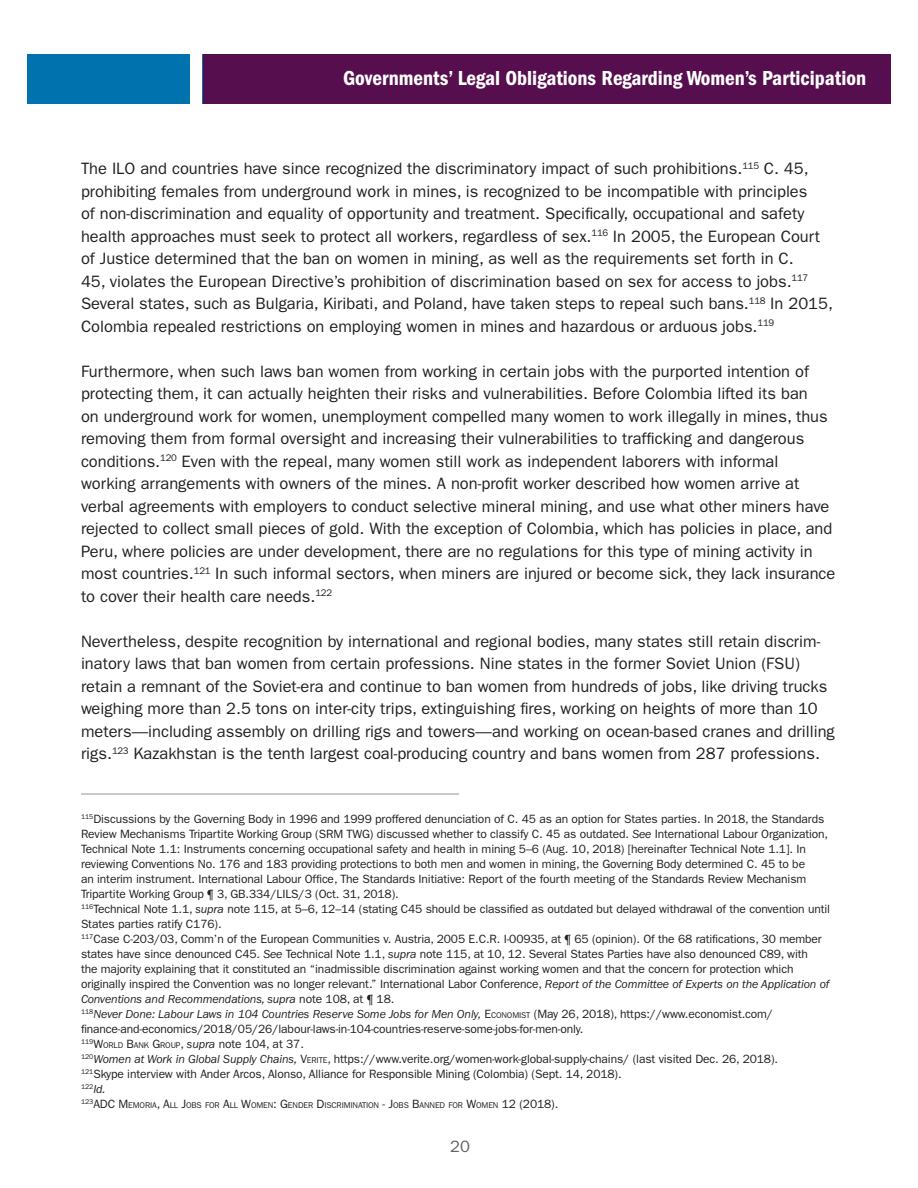
<style>
.page{position:relative;width:918px;height:1188px;background:#fff}
.page>*{position:absolute;margin:0;border:0;box-sizing:border-box;transform-origin:0 0}
.t1{font:600 condensed 21px "Franklin Gothic";color:#fff}
.t2{font:16.5px/22.5px "Franklin Gothic";color:#231f20}
.t3{font:16.5px "Franklin Gothic";color:#636366}
.t4{font:12px/15px "Franklin Gothic";letter-spacing:-.01em;color:#231f20}
.t5{font:8.4px "Franklin Gothic";letter-spacing:-.015em;color:#231f20}
.t6{font:7.05px "Franklin Gothic";color:#231f20}
.s1{font-style:italic}
.s2{font-style:inherit}
.s3{font-size:8.4px}
.s4{font-style:italic;font-size:12px}
.s5{font-size:12px}
</style>
<div class="page">
<hr style="left:81px;top:794px;width:378px;height:1px;background:#939598">
<div style="left:27px;top:54px;width:162px;height:50px;background:#0072ae"></div>
<div style="left:203px;top:54px;width:688px;height:50px;background:#570e4e"></div>
<p class="t1" style="left:343px;top:66px;width:524px">Governments’ Legal Obligations Regarding Women’s Participation</p>
<p class="t2" style="left:81px;top:158px;width:754px">The ILO and countries have since recognized the discriminatory impact of such prohibitions.<sup>115</sup> C. 45, prohibiting females from underground work in mines, is recognized to be incompatible with principles<br>of non-discrimination and equality of opportunity and treatment. Specifically, occupational and safety health approaches must seek to protect all workers, regardless of sex.<sup>116</sup> In 2005, the European Court of Justice determined that the ban on women in mining, as well as the requirements set forth in C.<br>45, violates the European Directive’s prohibition of discrimination based on sex for access to jobs.<sup>117<br></sup>Several states, such as Bulgaria, Kiribati, and Poland, have taken steps to repeal such bans.<sup>118</sup> In 2015, Colombia repealed restrictions on employing women in mines and hazardous or arduous jobs.<sup>119</sup></p>
<p class="t2" style="left:81px;top:360px;width:756px">Furthermore, when such laws ban women from working in certain jobs with the purported intention of protecting them, it can actually heighten their risks and vulnerabilities. Before Colombia lifted its ban<br>on underground work for women, unemployment compelled many women to work illegally in mines, thus removing them from formal oversight and increasing their vulnerabilities to trafficking and dangerous conditions.<sup>120</sup> Even with the repeal, many women still work as independent laborers with informal working arrangements with owners of the mines. A non-profit worker described how women arrive at verbal agreements with employers to conduct selective mineral mining, and use what other miners have rejected to collect small pieces of gold. With the exception of Colombia, which has policies in place, and Peru, where policies are under development, there are no regulations for this type of mining activity in most countries.<sup>121</sup> In such informal sectors, when miners are injured or become sick, they lack insurance to cover their health care needs.<sup>122</sup></p>
<p class="t2" style="left:81px;top:630px;width:755px">Nevertheless, despite recognition by international and regional bodies, many states still retain discrim&shy;inatory laws that ban women from certain professions. Nine states in the former Soviet Union (FSU) retain a remnant of the Soviet-era and continue to ban women from hundreds of jobs, like driving trucks weighing more than 2.5 tons on inter-city trips, extinguishing fires, working on heights of more than 10 meters—including assembly on drilling rigs and towers—and working on ocean-based cranes and drilling rigs.<sup>123</sup> Kazakhstan is the tenth largest coal-producing country and bans women from 287 professions.</p>
<p class="t4" style="left:81px;top:811px;width:749px"><sup>115</sup>Discussions by the Governing Body in 1996 and 1999 proffered denunciation of C. 45 as an option for States parties. In 2018, the Standards Review Mechanisms Tripartite Working Group (SRM TWG) discussed whether to classify C. 45 as outdated. <span class="s1">See</span> International Labour Organization, Technical Note 1.1: Instruments concerning occupational safety and health in mining 5–6 (Aug. 10, 2018) [hereinafter Technical Note 1.1]. In reviewing Conventions No. 176 and 183 providing protections to both men and women in mining, the Governing Body determined C. 45 to be<br>an interim instrument. International Labour Office, The Standards Initiative: Report of the fourth meeting of the Standards Review Mechanism Tripartite Working Group ¶ 3, GB.334/LILS/3 (Oct. 31, 2018).</p>
<p class="t4" style="left:81px;top:901px;width:751px"><sup>116</sup>Technical Note 1.1, <span class="s1">supra</span> note 115, at 5–6, 12–14 (stating C45 should be classified as outdated but delayed withdrawal of the convention until<br>States parties ratify C176).</p>
<p class="t4" style="left:81px;top:931px;width:750px"><sup>117</sup>Case C-203/03, Comm’n of the European Communities v. Austria, 2005 E.C.R. I-00935, at ¶ 65 (opinion). Of the 68 ratifications, 30 member states have since denounced C45. <span class="s1">See</span> Technical Note 1.1, <span class="s1">supra</span> note 115, at 10, 12. Several States Parties have also denounced C89, with<br>the majority explaining that it constituted an “inadmissible discrimination against working women and that the concern for protection which originally inspired the Convention was no longer relevant.” International Labor Conference, <span class="s1">Report of the Committee of Experts on the Application of Conventions and Recommendations, supra</span> note 108, at ¶ 18.</p>
<p class="t4" style="left:81px;top:1006px;width:694px"><sup>118</sup><span class="s1">Never Done: Labour Laws in 104 Countries Reserve Some Jobs for Men Only,</span> <span class="s2">E</span><span class="s3">CONOMIST</span> (May 26, 2018), https://www.economist.com/ finance-and-economics/2018/05/26/labour-laws-in-104-countries-reserve-some-jobs-for-men-only.</p>
<p class="t4" style="left:81px;top:1036px;width:224px"><sup>119</sup><span class="s2">W</span><span class="s3">ORLD</span> <span class="s2">B</span><span class="s3">ANK</span> <span class="s2">G</span><span class="s3">ROU P</span>, <span class="s1">supra</span> note 104, at 37.</p>
<p class="t4" style="left:81px;top:1051px;width:699px"><sup>120</sup><span class="s1">Women at Work in Global Supply Chains,</span> <span class="s2">V</span><span class="s3">ERITE</span>, https://www.verite.org/women-work-global-supply-chains/ (last visited Dec. 26, 2018).</p>
<p class="t4" style="left:81px;top:1066px;width:542px"><sup>121</sup>Skype interview with Ander Arcos, Alonso, Alliance for Responsible Mining (Colombia) (Sept. 14, 2018).</p>
<p class="t6" style="left:81px;top:1082px;width:26px">122<span class="s4">Id.</span></p>
<p class="t5" style="left:81px;top:1100px;width:479px"><sup>123</sup><span class="s5">ADC M</span>EMORIA<span class="s5">, A</span>LL <span class="s5">J</span>OBS FOR <span class="s5">A</span>LL <span class="s5">W</span>OM EN<span class="s5">: G</span>ENDER <span class="s5">D</span>ISCRIM INATION <span class="s5">- J</span>OBS <span class="s5">B</span>ANNED FOR <span class="s5">W</span>OM EN <span class="s5">12 (2018).</span></p>
<p class="t3" style="left:450px;top:1137px;width:21px">20</p>
</div>
